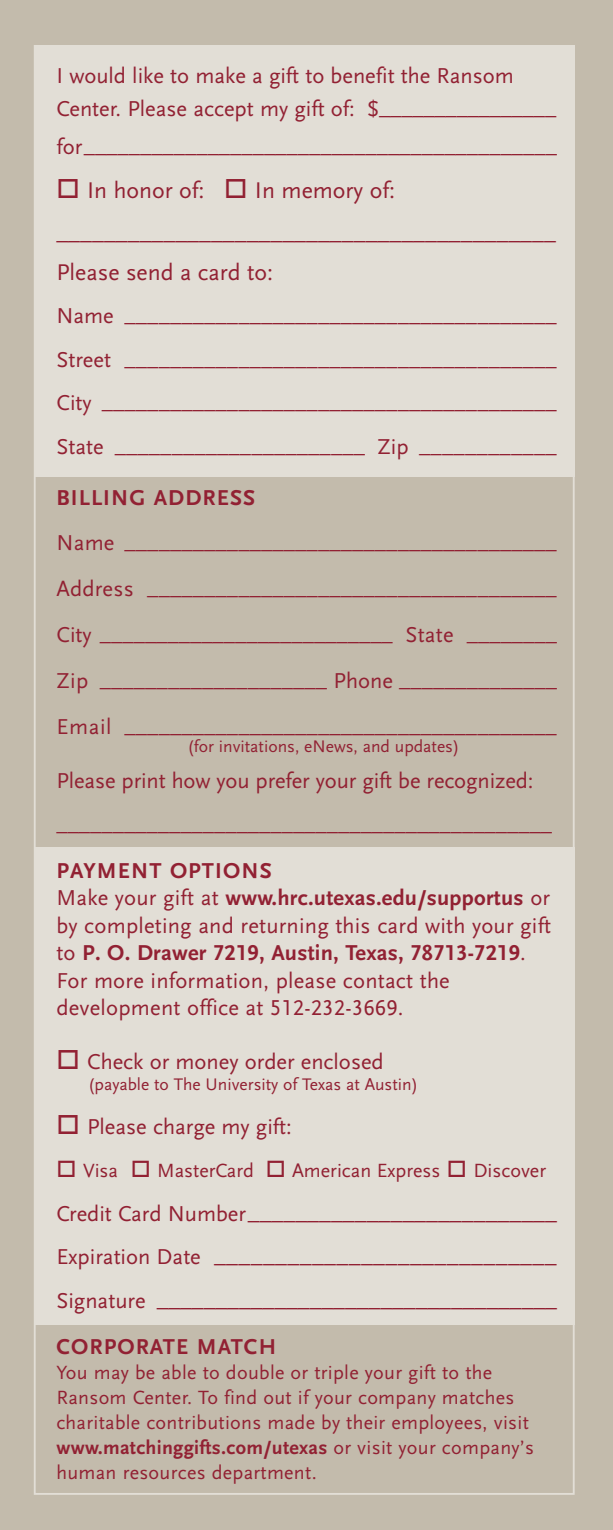
<style>
.page{position:relative;width:613px;height:1530px;background:#fff}
.page>*{position:absolute;margin:0;border:0;box-sizing:border-box;transform-origin:0 0}
.t1{font:23.75px/43.5px "Scala Sans LF";color:#922133}
.t2{font:22.5px/27.5px "Scala Sans LF";color:#922133}
.t3{font:700 22.5px "Scala Sans LF";letter-spacing:.05em;color:#922133}
.t4{font:20px/25px "Scala Sans LF";letter-spacing:.015em;color:#922133}
.t5{font:17.5px "Scala Sans LF";color:#922133}
.s1{font-weight:700}
.s2{font-size:22.5px}
</style>
<div class="page">
<div style="left:0;top:0;width:612px;height:1530px;background:#c3bbac"></div>
<div style="left:34px;top:847px;width:540px;height:477px;background:#e2ded6"></div>
<div style="left:34px;top:45px;width:540px;height:432px;background:#e2ded6"></div>
<p class="t2" style="left:56px;top:61px;width:501px;line-height:32.5px">I would like to make a gift to benefit the Ransom<br>Center. Please accept my gift of: $________________</p>
<p class="t2" style="left:56px;top:135px;width:501px">for__________________________________________</p>
<p class="t1" style="left:87px;top:170px;width:119px">In honor of:</p>
<p class="t1" style="left:56px;top:170px;width:500px;text-indent:198px">In memory of: __________________________________________</p>
<p class="t1" style="left:56px;top:252px;width:218px">Please send a card to:</p>
<p class="t2" style="left:56px;top:296px;width:501px;line-height:43.5px;text-align:justify">Name ______________________________________ Street ______________________________________ City ________________________________________ State ______________________ Zip ____________</p>
<p class="t3" style="left:56px;top:488px;width:200px">BILLING ADDRESS</p>
<p class="t2" style="left:56px;top:521px;width:501px;line-height:46px;text-align:justify">Name ______________________________________ Address ____________________________________ City __________________________ State ________ Zip ____________________ Phone ______________ Email ______________________________________</p>
<p class="t5" style="left:187px;top:739px;width:273px">(for invitations, eNews, and updates)</p>
<p class="t2" style="left:56px;top:761px;width:497px;line-height:43.5px">Please print how you prefer your gift be recognized: ____________________________________________</p>
<p class="t2" style="left:56px;top:858px;width:496px"><span class="s1">PAYMENT OPTIONS<br></span>Make your gift at <span class="s1">www.hrc.utexas.edu/supportus</span> or by completing and returning this card with your gift to <span class="s1">P. O. Drawer 7219, Austin, Texas, 78713-7219</span>.<br>For more information, please contact the development office at 512-232-3669.</p>
<p class="t2" style="left:87px;top:1050px;width:298px">Check or money order enclosed</p>
<p class="t5" style="left:88px;top:1077px;width:331px">(payable to The University of Texas at Austin)</p>
<p class="t2" style="left:87px;top:1114px;width:206px">Please charge my gift:</p>
<p class="t4" style="left:83px;top:1160px;width:37px">Visa</p>
<p class="t4" style="left:157px;top:1160px;width:98px">MasterCard</p>
<p class="t4" style="left:292px;top:1160px;width:150px">American Express</p>
<p class="t4" style="left:473px;top:1160px;width:74px">Discover</p>
<p class="t1" style="left:56px;top:1193px;width:501px;text-align:justify"><span class="s2">Credit Card Number</span>__________________________ <span class="s2">Expiration Date</span> ____________________________ <span class="s2">Signature</span> __________________________________</p>
<p class="t3" style="left:56px;top:1337px;width:221px">CORPORATE MATCH</p>
<p class="t4" style="left:56px;top:1361px;width:479px">You may be able to double or triple your gift to the Ransom Center. To find out if your company matches charitable contributions made by their employees, visit <span class="s1">www.matchinggifts.com/utexas</span> or visit your company’s human resources department.</p>
</div>
